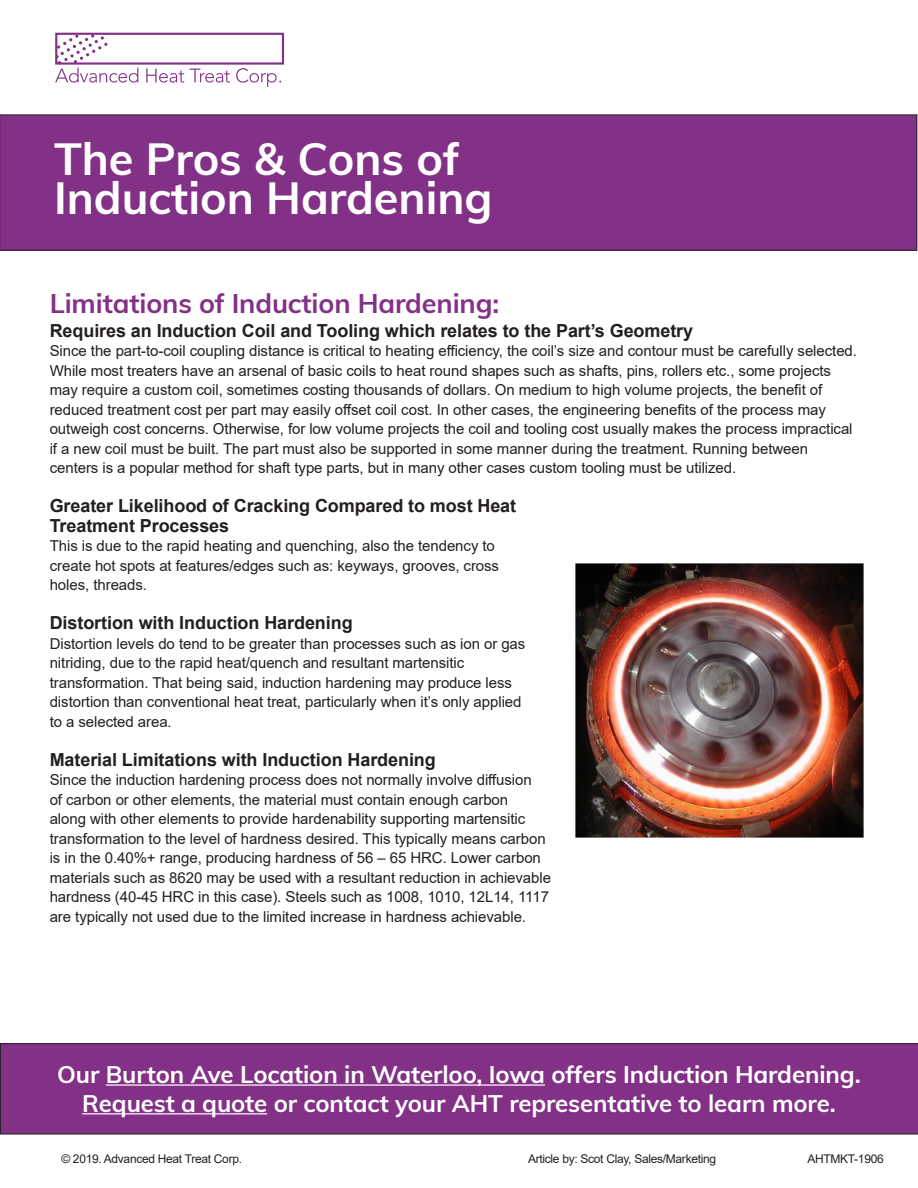
<style>
.page{position:relative;width:918px;height:1188px;background:#fff}
.page>*{position:absolute;margin:0;border:0;box-sizing:border-box;transform-origin:0 0}
.t1{font:700 45px "Muli";color:#fff}
.t2{font:700 27px "Muli";letter-spacing:-.005em;color:#833187}
.t3{font:700 24px "Muli";letter-spacing:-.005em;color:#fff}
.t4{font:700 18px "Arial";letter-spacing:-.005em;color:#231f20}
.t5{font:15px/19.5px "Arial";letter-spacing:-.005em;color:#231f20}
.t6{font:12px "Arial";letter-spacing:-.025em;color:#231f20}
</style>
<div class="page">
<svg style="left:146px;top:69px;width:38px;height:14px"></svg>
<svg style="left:190px;top:69px;width:40px;height:14px"></svg>
<svg style="left:236px;top:68px;width:45px;height:19px"></svg>
<div style="left:55px;top:33px;width:229px;height:32px;border:2px solid #833088"></div>
<svg style="left:55px;top:34px;width:83px;height:49px"></svg>
<div style="left:0;top:115px;width:917px;height:135px;background:#833187"></div>
<div style="left:0;top:114px;width:917px;height:137px;border:1px solid #231f20"></div>
<div style="left:0;top:1043px;width:918px;height:91px;background:#833187"></div>
<hr style="left:106px;top:1084px;width:439px;height:2px;background:#fff">
<hr style="left:82px;top:1113px;width:185px;height:1px;background:#fff">
<img style="left:576px;top:564px;width:288px;height:274px">
<p class="t1" style="left:54px;top:126px;width:407px">The Pros &amp; Cons of</p>
<p class="t1" style="left:54px;top:165px;width:440px">Induction Hardening</p>
<p class="t2" style="left:50px;top:283px;width:451px">Limitations of Induction Hardening:</p>
<p class="t4" style="left:50px;top:318px;width:645px">Requires an Induction Coil and Tooling which relates to the Part’s Geometry</p>
<p class="t5" style="left:50px;top:341px;width:809px">Since the part-to-coil coupling distance is critical to heating efficiency, the coil’s size and contour must be carefully selected.<br>While most treaters have an arsenal of basic coils to heat round shapes such as shafts, pins, rollers etc., some projects may require a custom coil, sometimes costing thousands of dollars. On medium to high volume projects, the benefit of reduced treatment cost per part may easily offset coil cost. In other cases, the engineering benefits of the process may outweigh cost concerns. Otherwise, for low volume projects the coil and tooling cost usually makes the process impractical if a new coil must be built. The part must also be supported in some manner during the treatment. Running between centers is a popular method for shaft type parts, but in many other cases custom tooling must be utilized.</p>
<p class="t4" style="left:50px;top:493px;width:468px">Greater Likelihood of Cracking Compared to most Heat</p>
<p class="t4" style="left:50px;top:513px;width:181px">Treatment Processes</p>
<p class="t5" style="left:50px;top:536px;width:447px">This is due to the rapid heating and quenching, also the tendency to</p>
<p class="t5" style="left:50px;top:556px;width:451px">create hot spots at features/edges such as: keyways, grooves, cross</p>
<p class="t5" style="left:50px;top:575px;width:99px">holes, threads.</p>
<p class="t4" style="left:50px;top:610px;width:304px">Distortion with Induction Hardening</p>
<p class="t5" style="left:50px;top:634px;width:477px">Distortion levels do tend to be greater than processes such as ion or gas</p>
<p class="t5" style="left:50px;top:653px;width:416px">nitriding, due to the rapid heat/quench and resultant martensitic</p>
<p class="t5" style="left:50px;top:673px;width:464px">transformation. That being said, induction hardening may produce less</p>
<p class="t5" style="left:50px;top:692px;width:473px">distortion than conventional heat treat, particularly when it’s only applied</p>
<p class="t5" style="left:50px;top:712px;width:124px">to a selected area.</p>
<p class="t4" style="left:50px;top:747px;width:388px">Material Limitations with Induction Hardening</p>
<p class="t5" style="left:50px;top:770px;width:484px">Since the induction hardening process does not normally involve diffusion</p>
<p class="t5" style="left:50px;top:790px;width:460px">of carbon or other elements, the material must contain enough carbon</p>
<p class="t5" style="left:50px;top:809px;width:477px">along with other elements to provide hardenability supporting martensitic</p>
<p class="t5" style="left:50px;top:829px;width:497px">transformation to the level of hardness desired. This typically means carbon</p>
<p class="t5" style="left:50px;top:848px;width:493px">is in the 0.40%+ range, producing hardness of 56 – 65 HRC. Lower carbon</p>
<p class="t5" style="left:50px;top:868px;width:503px">materials such as 8620 may be used with a resultant reduction in achievable</p>
<p class="t5" style="left:50px;top:887px;width:501px">hardness (40-45 HRC in this case). Steels such as 1008, 1010, 12L14, 1117</p>
<p class="t5" style="left:50px;top:907px;width:478px">are typically not used due to the limited increase in hardness achievable.</p>
<p class="t3" style="left:57px;top:1057px;width:805px">Our Burton Ave Location in Waterloo, Iowa offers Induction Hardening.</p>
<p class="t3" style="left:82px;top:1086px;width:755px">Request a quote or contact your AHT representative to learn more.</p>
<p class="t6" style="left:61px;top:1151px;width:182px">© 2019. Advanced Heat Treat Corp.</p>
<p class="t6" style="left:528px;top:1150px;width:190px">Article by: Scot Clay, Sales/Marketing</p>
<p class="t6" style="left:807px;top:1151px;width:78px">AHTMKT-1906</p>
</div>
